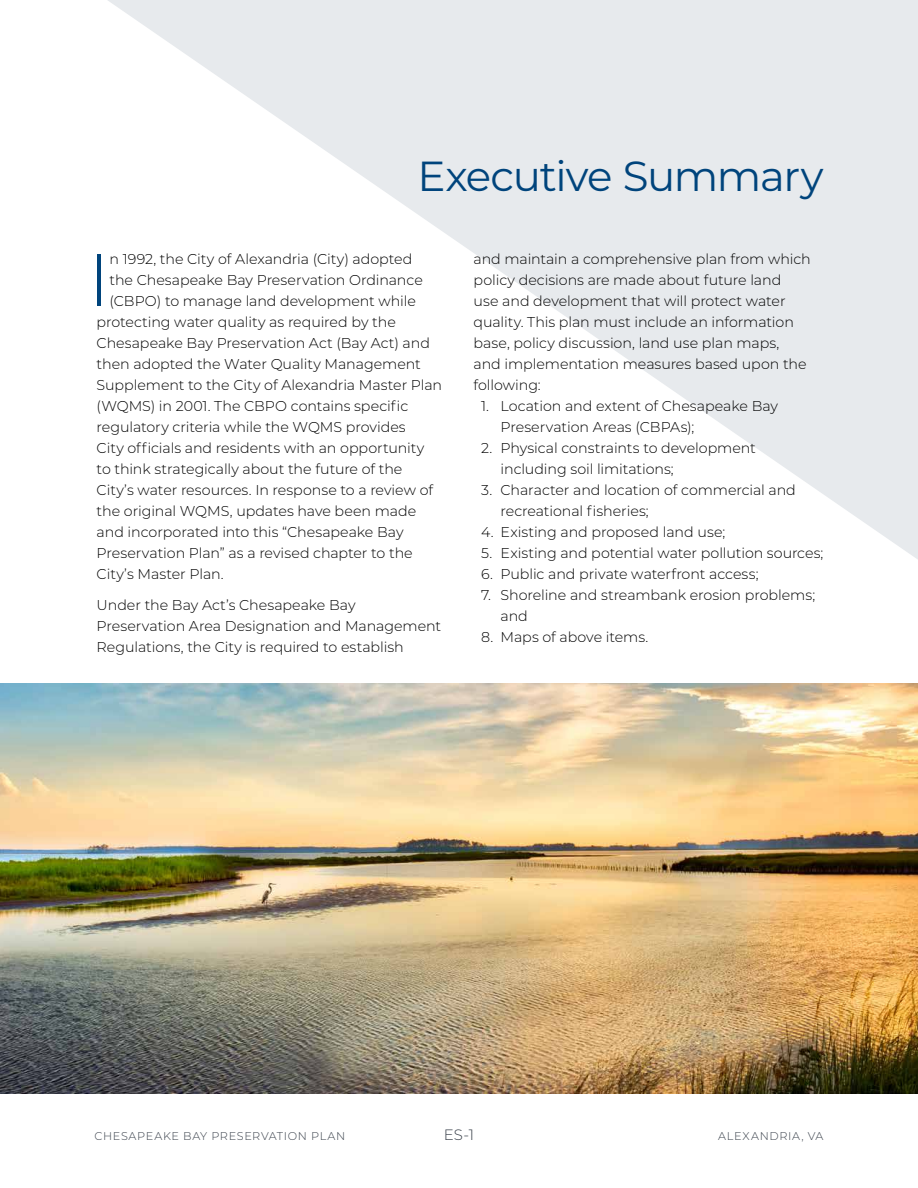
<style>
.page{position:relative;width:918px;height:1188px;background:#fff}
.page>*{position:absolute;margin:0;border:0;box-sizing:border-box;transform-origin:0 0}
.Body_Drop_Cap{font:300 74.25px "Montserrat";color:#00447c}
.Title_No_TOC{font:42px "Montserrat";letter-spacing:-.035em;color:#00447c}
.t1{font:300 15px "Montserrat";color:#3a414b}
.Body{font:300 14.25px/21px "Montserrat";letter-spacing:-.005em;color:#000}
.Body_Drop_Cap-2{font:300 14.25px "Montserrat";letter-spacing:-.005em;color:#000}
.t2{font:300 11.25px "Montserrat";letter-spacing:.06em;color:#3a414b}
</style>
<div class="page">
<svg style="left:108px;top:0;width:810px;height:559px;fill:#e7eaed"></svg>
<img style="left:0;top:684px;width:918px;height:410px">
<p class="Title_No_TOC" style="left:418px;top:148px;width:407px">Executive Summary</p>
<p class="Body_Drop_Cap" style="left:88px;top:229px;width:23px">I</p>
<p class="Body_Drop_Cap-2" style="left:110px;top:249px;width:304px">n 1992, the City of Alexandria (City) adopted</p>
<p class="Body_Drop_Cap-2" style="left:110px;top:270px;width:315px">the Chesapeake Bay Preservation Ordinance</p>
<p class="Body_Drop_Cap-2" style="left:110px;top:291px;width:308px">(CBPO) to manage land development while</p>
<p class="Body_Drop_Cap-2" style="left:97px;top:312px;width:301px">protecting water quality as required by the</p>
<p class="Body_Drop_Cap-2" style="left:97px;top:333px;width:335px">Chesapeake Bay Preservation Act (Bay Act) and</p>
<p class="Body_Drop_Cap-2" style="left:97px;top:354px;width:326px">then adopted the Water Quality Management</p>
<p class="Body_Drop_Cap-2" style="left:97px;top:375px;width:347px">Supplement to the City of Alexandria Master Plan</p>
<p class="Body_Drop_Cap-2" style="left:97px;top:396px;width:313px">(WQMS) in 2001. The CBPO contains specific</p>
<p class="Body_Drop_Cap-2" style="left:97px;top:417px;width:311px">regulatory criteria while the WQMS provides</p>
<p class="Body_Drop_Cap-2" style="left:97px;top:438px;width:329px">City officials and residents with an opportunity</p>
<p class="Body_Drop_Cap-2" style="left:97px;top:459px;width:307px">to think strategically about the future of the</p>
<p class="Body_Drop_Cap-2" style="left:97px;top:480px;width:338px">City’s water resources. In response to a review of</p>
<p class="Body_Drop_Cap-2" style="left:97px;top:501px;width:321px">the original WQMS, updates have been made</p>
<p class="Body_Drop_Cap-2" style="left:97px;top:522px;width:308px">and incorporated into this “Chesapeake Bay</p>
<p class="Body_Drop_Cap-2" style="left:97px;top:543px;width:318px">Preservation Plan” as a revised chapter to the</p>
<p class="Body_Drop_Cap-2" style="left:97px;top:564px;width:129px">City’s Master Plan.</p>
<p class="Body" style="left:97px;top:594px;width:346px">Under the Bay Act’s Chesapeake Bay<br>Preservation Area Designation and Management<br>Regulations, the City is required to establish</p>
<p class="Body" style="left:474px;top:248px;width:339px">and maintain a comprehensive plan from which policy decisions are made about future land<br>use and development that will protect water quality. This plan must include an information base, policy discussion, land use plan maps,<br>and implementation measures based upon the following:</p>
<p class="Body" style="left:501px;top:395px;width:279px;text-indent:-19px">1. Location and extent of Chesapeake Bay<br>Preservation Areas (CBPAs);</p>
<p class="Body" style="left:501px;top:437px;width:257px;text-indent:-19px">2. Physical constraints to development including soil limitations;</p>
<p class="Body" style="left:501px;top:479px;width:297px;text-indent:-19px">3. Character and location of commercial and recreational fisheries;</p>
<p class="Body" style="left:481px;top:521px;width:246px">4. Existing and proposed land use;</p>
<p class="Body" style="left:481px;top:542px;width:344px">5. Existing and potential water pollution sources;</p>
<p class="Body" style="left:481px;top:563px;width:279px">6. Public and private waterfront access;</p>
<p class="Body" style="left:501px;top:584px;width:316px;text-indent:-19px">7. Shoreline and streambank erosion problems; and</p>
<p class="Body" style="left:481px;top:626px;width:169px">8. Maps of above items.</p>
<p class="t2" style="left:94px;top:1129px;width:252px">CHESAPEAKE BAY PRESERVATION PLAN</p>
<p class="t1" style="left:444px;top:1125px;width:32px">ES-1</p>
<p class="t2" style="left:718px;top:1129px;width:107px">ALEXANDRIA, VA</p>
</div>
